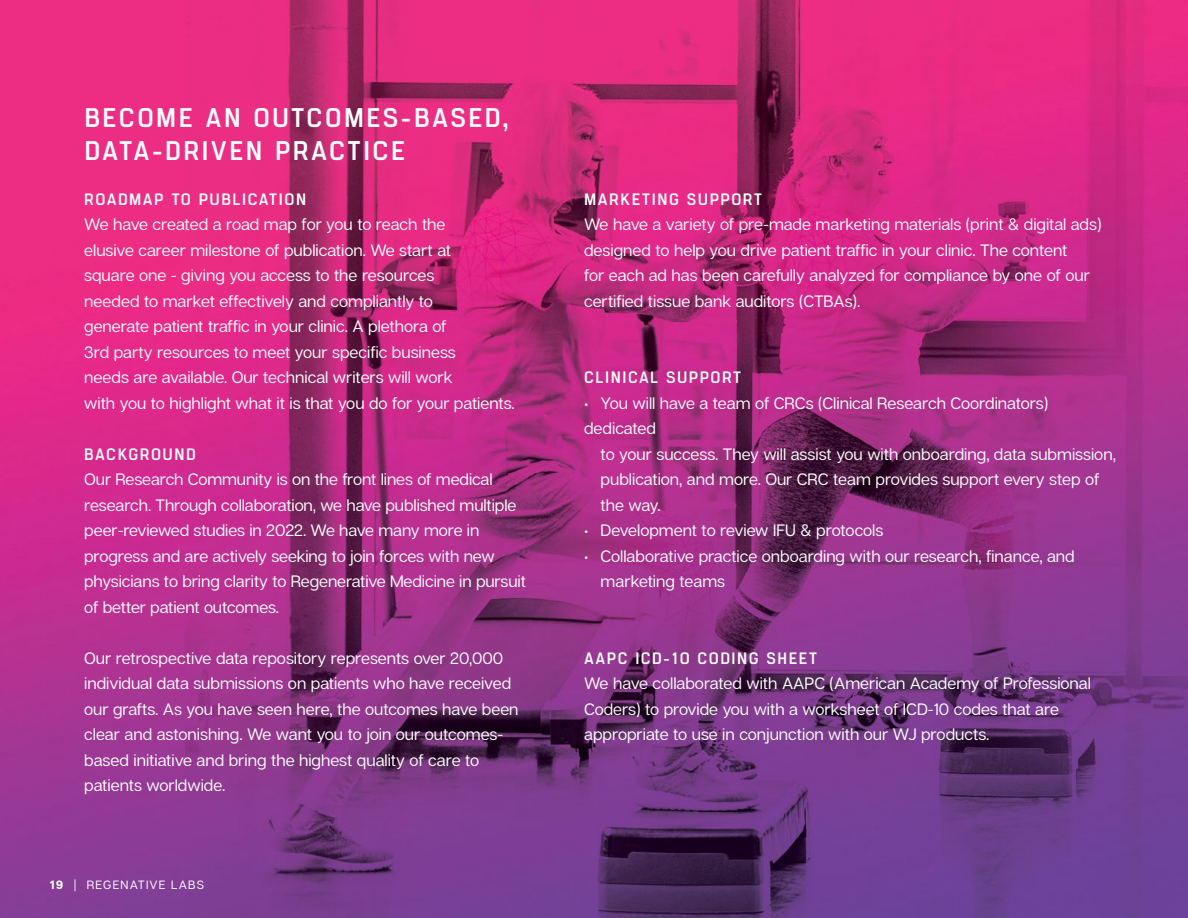
<style>
.page{position:relative;width:1188px;height:918px;background:#fff}
.page>*{position:absolute;margin:0;border:0;box-sizing:border-box;transform-origin:0 0}
.t1{font:700 27px/33px "Manifold CF";letter-spacing:.09em;color:#fff}
.t2{font:16.5px/25.5px "Articulat C Fv 2 Text";color:#fff}
.t3{font:700 16.5px "Manifold CF";letter-spacing:.09em;color:#fff}
.t4{font:12px "Articulat C Fv 2 Text";letter-spacing:.1em;color:#fff}
.s1{font-family:"Articulat CF";font-weight:800}
</style>
<div class="page">
<img style="left:0;top:0;width:1188px;height:918px">
<h1 class="t1" style="left:84px;top:103px;width:425px">BECOME AN OUTCOMES-BASED,<br>DATA-DRIVEN PRACTICE</h1>
<p class="t3" style="left:84px;top:190px;width:223px">ROADMAP TO PUBLICATION</p>
<p class="t2" style="left:84px;top:212px;width:432px">We have created a road map for you to reach the<br>elusive career milestone of publication. We start at<br>square one - giving you access to the resources<br>needed to market effectively and compliantly to<br>generate patient traffic in your clinic. A plethora of<br>3rd party resources to meet your specific business<br>needs are available. Our technical writers will work<br>with you to highlight what it is that you do for your patients.</p>
<p class="t3" style="left:84px;top:445px;width:113px">BACKGROUND</p>
<p class="t2" style="left:84px;top:467px;width:443px">Our Research Community is on the front lines of medical research. Through collaboration, we have published multiple peer-reviewed studies in 2022. We have many more in progress and are actively seeking to join forces with new physicians to bring clarity to Regenerative Medicine in pursuit of better patient outcomes.</p>
<p class="t2" style="left:84px;top:646px;width:436px">Our retrospective data repository represents over 20,000 individual data submissions on patients who have received our grafts. As you have seen here, the outcomes have been clear and astonishing. We want you to join our outcomes&shy;based initiative and bring the highest quality of care to patients worldwide.</p>
<p class="t4" style="left:50px;top:878px;width:156px"><span class="s1">19</span> | REGENATIVE LABS</p>
<p class="t3" style="left:584px;top:189px;width:180px">MARKETING SUPPORT</p>
<p class="t2" style="left:584px;top:212px;width:519px">We have a variety of pre-made marketing materials (print &amp; digital ads) designed to help you drive patient traffic in your clinic. The content<br>for each ad has been carefully analyzed for compliance by one of our certified tissue bank auditors (CTBAs).</p>
<p class="t3" style="left:584px;top:368px;width:159px">CLINICAL SUPPORT</p>
<p class="t2" style="left:584px;top:391px;width:466px">• You will have a team of CRCs (Clinical Research Coordinators) dedicated</p>
<p class="t2" style="left:601px;top:442px;width:517px">to your success. They will assist you with onboarding, data submission, publication, and more. Our CRC team provides support every step of the way.</p>
<p class="t2" style="left:584px;top:518px;width:301px">• Development to review IFU &amp; protocols</p>
<p class="t2" style="left:601px;top:544px;width:476px;text-indent:-16px">• Collaborative practice onboarding with our research, finance, and marketing teams</p>
<p class="t3" style="left:584px;top:648px;width:235px">AAPC ICD-10 CODING SHEET</p>
<p class="t2" style="left:584px;top:671px;width:508px">We have collaborated with AAPC (American Academy of Professional<br>Coders) to provide you with a worksheet of ICD-10 codes that are appropriate to use in conjunction with our WJ products.</p>
</div>
